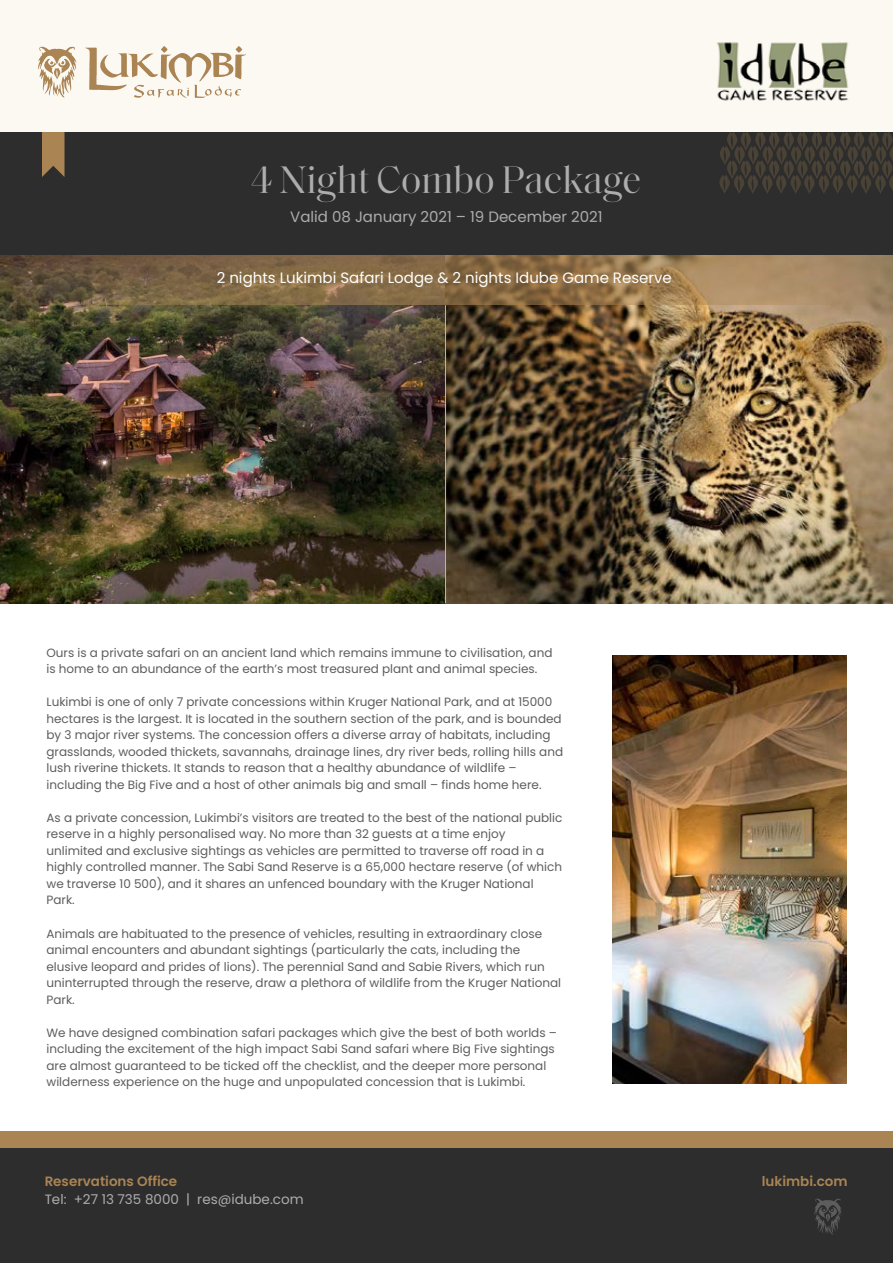
<style>
.page{position:relative;width:893px;height:1263px;background:#fff}
.page>*{position:absolute;margin:0;border:0;box-sizing:border-box;transform-origin:0 0}
.t1{font:39px "Saol Display";color:#adadad}
.t2{font:15px "Poppins";color:#fff}
.t3{font:15px "Poppins";color:#adadad}
.t4{font:13.5px "Poppins";color:#adadad}
.t5{font:600 13.5px "Poppins";color:#aa8453}
.t6{font:12px/16.5px "Poppins";color:#5d5d5d}
</style>
<div class="page">
<div style="left:0;top:0;width:893px;height:135px;background:#fcf8f2"></div>
<div style="left:0;top:132px;width:893px;height:124px;background:#2d2d2d"></div>
<svg style="left:42px;top:132px;width:22px;height:45px"></svg>
<div style="left:0;top:1146px;width:893px;height:117px;background:#2d2d2d"></div>
<div style="left:0;top:1131px;width:893px;height:17px;background:#aa8453"></div>
<svg style="left:814px;top:1198px;width:28px;height:37px"></svg>
<svg style="left:719px;top:132px;width:174px;height:62px"></svg>
<img style="left:0;top:304px;width:893px;height:299px">
<svg style="left:0;top:255px;width:893px;height:49px;background:#8a6f4c"></svg>
<hr style="left:445px;top:305px;width:1px;height:298px;background:#ceb499">
<svg style="left:38px;top:46px;width:38px;height:52px"></svg>
<svg style="left:85px;top:46px;width:161px;height:52px"></svg>
<img style="left:717px;top:42px;width:131px;height:59px">
<img style="left:612px;top:655px;width:235px;height:428px">
<h1 class="t1" style="left:252px;top:152px;width:391px">4 Night Combo Package</h1>
<p class="t3" style="left:290px;top:208px;width:314px">Valid 08 January 2021 – 19 December 2021</p>
<p class="t2" style="left:217px;top:269px;width:457px">2 nights Lukimbi Safari Lodge &amp; 2 nights Idube Game Reserve</p>
<p class="t6" style="left:46px;top:644px;width:508px">Ours is a private safari on an ancient land which remains immune to civilisation, and is home to an abundance of the earth’s most treasured plant and animal species.</p>
<p class="t6" style="left:46px;top:694px;width:518px">Lukimbi is one of only 7 private concessions within Kruger National Park, and at 15000 hectares is the largest. It is located in the southern section of the park, and is bounded by 3 major river systems. The concession offers a diverse array of habitats, including grasslands, wooded thickets, savannahs, drainage lines, dry river beds, rolling hills and lush riverine thickets. It stands to reason that a healthy abundance of wildlife – including the Big Five and a host of other animals big and small – finds home here.</p>
<p class="t6" style="left:46px;top:809px;width:517px">As a private concession, Lukimbi’s visitors are treated to the best of the national public reserve in a highly personalised way. No more than 32 guests at a time enjoy unlimited and exclusive sightings as vehicles are permitted to traverse off road in a highly controlled manner. The Sabi Sand Reserve is a 65,000 hectare reserve (of which we traverse 10 500), and it shares an unfenced boundary with the Kruger National Park.</p>
<p class="t6" style="left:46px;top:925px;width:516px">Animals are habituated to the presence of vehicles, resulting in extraordinary close animal encounters and abundant sightings (particularly the cats, including the elusive leopard and prides of lions). The perennial Sand and Sabie Rivers, which run uninterrupted through the reserve, draw a plethora of wildlife from the Kruger National Park.</p>
<p class="t6" style="left:46px;top:1024px;width:512px">We have designed combination safari packages which give the best of both worlds – including the excitement of the high impact Sabi Sand safari where Big Five sightings are almost guaranteed to be ticked off the checklist, and the deeper more personal wilderness experience on the huge and unpopulated concession that is Lukimbi.</p>
<p class="t5" style="left:45px;top:1173px;width:134px">Reservations Office</p>
<p class="t4" style="left:45px;top:1191px;width:260px">Tel: +27 13 735 8000 | res@idube.com</p>
<p class="t5" style="left:762px;top:1173px;width:87px">lukimbi.com</p>
</div>
